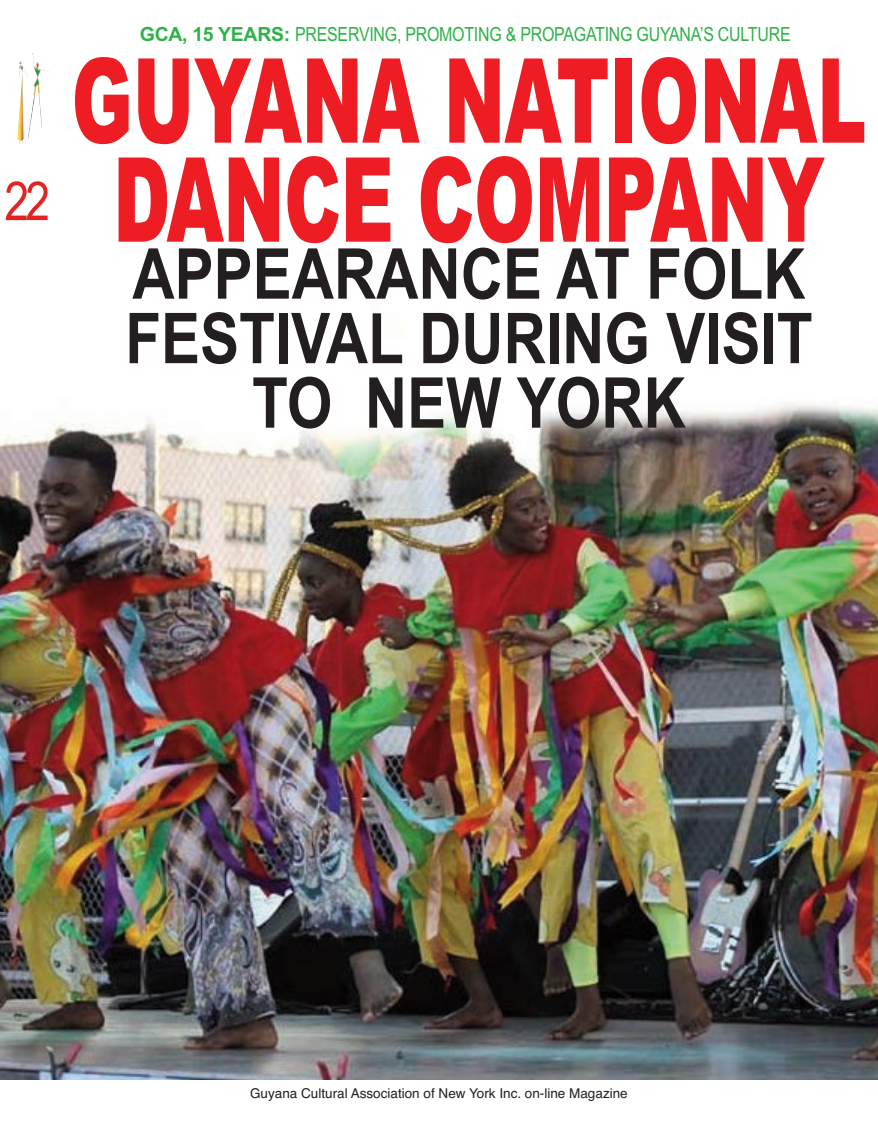
<style>
.page{position:relative;width:878px;height:1134px;background:#fff}
.page>*{position:absolute;margin:0;border:0;box-sizing:border-box;transform-origin:0 0}
.t1{font:900 117.6px/99px "Arial";letter-spacing:-.005em;color:#ee1d23;text-align:center;scale:.62 1}
.t2{font:700 70.2px/64.5px "Arial";color:#231f20;text-align:center;scale:.83 1}
.t3{font:54px "Arial Narrow";color:#e32423}
.t4{font:19.5px "Arial Narrow";letter-spacing:-.015em;color:#30b24a}
.t5{font:13.5px "Helvetica";color:#231f20}
.s1{font-family:"Arial";font-weight:700}
</style>
<div class="page">
<img style="left:1px;top:404px;width:877px;height:676px">
<img style="left:17px;top:53px;width:32px;height:91px">
<h3 class="t3" style="left:4px;top:170px;width:47px">22</h3>
<p class="t4" style="left:140px;top:23px;width:652px"><span class="s1">GCA, 15 YEARS:</span> PRESERVING, PROMOTING &amp; PROPAGATING GUYANA’S CULTURE</p>
<h1 class="t1" style="left:72px;top:53px;width:1282px">GUYANA NATIONAL<br>DANCE COMPANY</h1>
<h2 class="t2" style="left:125px;top:242px;width:829px">APPEARANCE AT FOLK<br>FESTIVAL DURING VISIT<br>TO NEW YORK</h2>
<p class="t5" style="left:250px;top:1085px;width:379px">Guyana Cultural Association of New York Inc. on-line Magazine</p>
</div>
